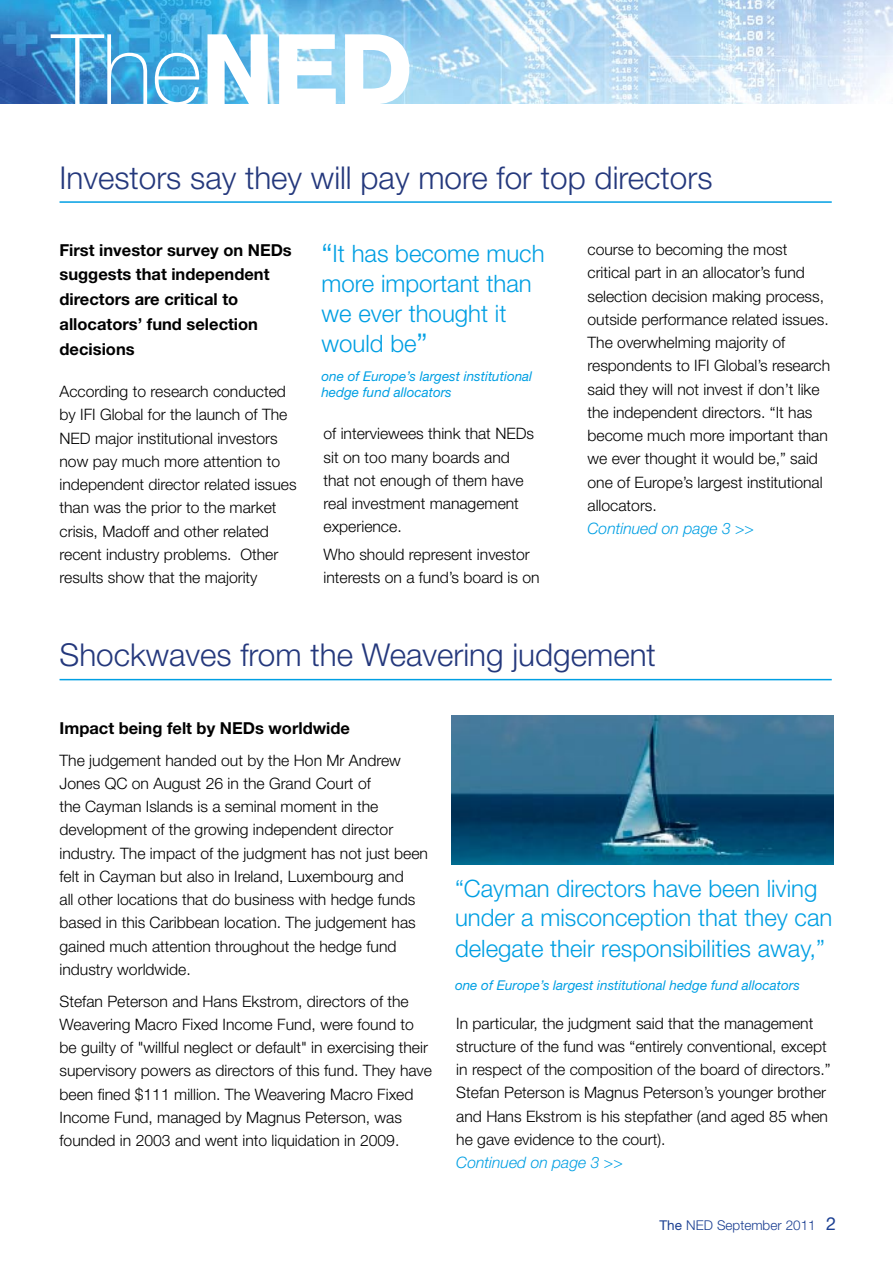
<style>
.page{position:relative;width:893px;height:1263px;background:#fff}
.page>*{position:absolute;margin:0;border:0;box-sizing:border-box;transform-origin:0 0}
.t1{font:300 31.5px "Helvetica Neue";color:#24387c}
.t2{font:300 24px/30px "Helvetica Neue";color:#009fe3}
.t3{font:700 16.5px/24.8px "Helvetica Neue";color:#000}
.t4{font:300 15.75px/23.2px "Helvetica Neue";color:#000}
.t5{font:italic 300 15.75px "Helvetica Neue";color:#009fe3}
.t6{font:italic 13.5px/16.2px "Helvetica Neue";color:#009fe3}
.t7{font:300 13.5px "Helvetica Neue";color:#1b3f92}
.s1{font-size:30px}
.s2{font-weight:400}
.s3{font-weight:400;font-size:18px}
</style>
<div class="page">
<hr style="left:60px;top:201px;width:772px;height:2px;background:#009fe3">
<hr style="left:60px;top:679px;width:772px;height:1px;background:#009fe3">
<img style="left:452px;top:715px;width:381px;height:149px">
<img style="left:0;top:0;width:893px;height:104px">
<svg style="left:51px;top:34px;width:96px;height:70px;background:#59a8d9"></svg>
<svg style="left:155px;top:53px;width:45px;height:51px"></svg>
<svg style="left:207px;top:34px;width:61px;height:70px"></svg>
<svg style="left:279px;top:34px;width:57px;height:70px"></svg>
<svg style="left:345px;top:34px;width:64px;height:70px"></svg>
<h1 class="t1" style="left:60px;top:158px;width:654px">Investors say they will pay more for top directors</h1>
<p class="t3" style="left:60px;top:237px;width:234px">First investor survey on NEDs suggests that independent directors are critical to allocators’ fund selection decisions</p>
<p class="t4" style="left:60px;top:379px;width:239px">According to research conducted by IFI Global for the launch of The<br>NED major institutional investors now pay much more attention to independent director related issues than was the prior to the market crisis, Madoff and other related recent industry problems. Other results show that the majority</p>
<h2 class="t2" style="left:321px;top:238px;width:225px"><span class="s1">“</span>It has become much more important than we ever thought it would be<span class="s1">”</span></h2>
<p class="t6" style="left:321px;top:368px;width:212px">one of Europe’s largest institutional hedge fund allocators</p>
<p class="t4" style="left:323px;top:422px;width:212px">of interviewees think that NEDs sit on too many boards and that not enough of them have real investment management experience.</p>
<p class="t4" style="left:323px;top:542px;width:218px">Who should represent investor interests on a fund’s board is on</p>
<p class="t4" style="left:587px;top:237px;width:244px">course to becoming the most critical part in an allocator’s fund selection decision making process, outside performance related issues.<br>The overwhelming majority of respondents to IFI Global’s research said they will not invest if don’t like the independent directors. “It has become much more important than we ever thought it would be,” said one of Europe’s largest institutional allocators.</p>
<p class="t5" style="left:587px;top:519px;width:168px">Continued on page 3 &gt;&gt;</p>
<h1 class="t1" style="left:60px;top:636px;width:598px">Shockwaves from the Weavering judgement</h1>
<p class="t3" style="left:60px;top:715px;width:292px">Impact being felt by NEDs worldwide</p>
<p class="t4" style="left:60px;top:748px;width:370px">The judgement handed out by the Hon Mr Andrew Jones QC on August 26 in the Grand Court of<br>the Cayman Islands is a seminal moment in the development of the growing independent director industry. The impact of the judgment has not just been felt in Cayman but also in Ireland, Luxembourg and<br>all other locations that do business with hedge funds based in this Caribbean location. The judgement has gained much attention throughout the hedge fund industry worldwide.</p>
<p class="t4" style="left:60px;top:989px;width:374px">Stefan Peterson and Hans Ekstrom, directors of the Weavering Macro Fixed Income Fund, were found to be guilty of "willful neglect or default" in exercising their supervisory powers as directors of this fund. They have been fined $111 million. The Weavering Macro Fixed Income Fund, managed by Magnus Peterson, was founded in 2003 and went into liquidation in 2009.</p>
<h2 class="t2" style="left:455px;top:873px;width:379px">“Cayman directors have been living under a misconception that they can delegate their responsibilities away,”</h2>
<p class="t6" style="left:455px;top:977px;width:346px">one of Europe’s largest institutional hedge fund allocators</p>
<p class="t4" style="left:456px;top:1011px;width:376px">In particular, the judgment said that the management structure of the fund was “entirely conventional, except in respect of the composition of the board of directors.” Stefan Peterson is Magnus Peterson’s younger brother and Hans Ekstrom is his stepfather (and aged 85 when he gave evidence to the court).</p>
<p class="t5" style="left:456px;top:1153px;width:168px">Continued on page 3 &gt;&gt;</p>
<p class="t7" style="left:659px;top:1217px;width:178px"><span class="s2">The</span> NED September 2011 <span class="s3">2</span></p>
</div>
